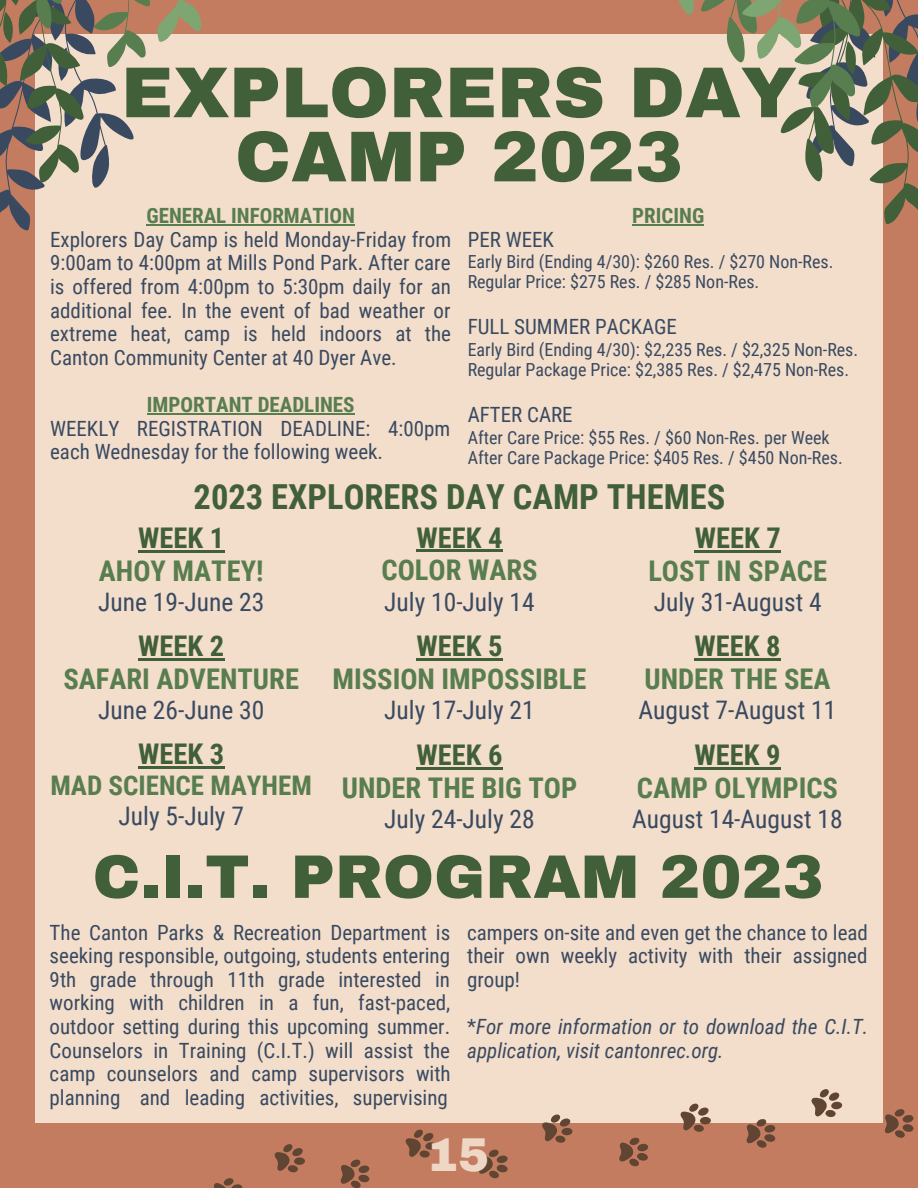
<style>
.page{position:relative;width:918px;height:1188px;background:#c47c61}
.page>*{position:absolute;margin:0;border:0;box-sizing:border-box;transform-origin:0 0}
.t1{font:900 72px/64.2px "Archivo";color:#416039;text-align:center}
.t2{font:900 61.5px "Archivo";color:#416039}
.t3{font:900 46.5px "Archivo";color:#eed7c5}
.t4{font:700 34.5px "Roboto Condensed";color:#416039}
.t5{font:700 28.5px "Roboto Condensed";color:#587d4f}
.t6{font:700 28.5px "Roboto Condensed";color:#416039}
.t7{font:700 27px "Roboto Condensed";color:#587d4f}
.t8{font:25.5px "Roboto Condensed";color:#394a60}
.t9{font:21px/23.7px "Roboto Condensed";color:#394a60;text-align:justify}
.t10{font:italic 21px/23.7px "Roboto Condensed";color:#394a60}
.t11{font:700 21px "Roboto Condensed";color:#587d4f}
.t12{font:18px/20.2px "Roboto Condensed";color:#394a60}
.s1{font-style:normal}
</style>
<div class="page">
<div style="left:35px;top:34px;width:848px;height:1089px;background:#f3ddcb"></div>
<hr style="left:146px;top:224px;width:209px;height:1px;background:#587d4f">
<hr style="left:147px;top:413px;width:208px;height:1px;background:#587d4f">
<hr style="left:632px;top:224px;width:72px;height:1px;background:#587d4f">
<svg style="left:0;top:0;width:207px;height:231px"></svg>
<svg style="left:678px;top:0;width:240px;height:224px"></svg>
<hr style="left:138px;top:766px;width:86px;height:2px;background:#416039">
<hr style="left:416px;top:767px;width:87px;height:2px;background:#416039">
<hr style="left:138px;top:550px;width:86px;height:2px;background:#416039">
<hr style="left:138px;top:658px;width:86px;height:2px;background:#416039">
<hr style="left:416px;top:550px;width:87px;height:2px;background:#416039">
<hr style="left:416px;top:658px;width:87px;height:2px;background:#416039">
<hr style="left:695px;top:550px;width:86px;height:2px;background:#416039">
<hr style="left:694px;top:658px;width:87px;height:2px;background:#416039">
<hr style="left:694px;top:767px;width:87px;height:2px;background:#416039">
<svg style="left:479px;top:1149px;width:29px;height:30px"></svg>
<svg style="left:274px;top:1144px;width:31px;height:29px"></svg>
<svg style="left:214px;top:1178px;width:29px;height:10px"></svg>
<svg style="left:405px;top:1129px;width:32px;height:29px"></svg>
<svg style="left:340px;top:1159px;width:30px;height:29px"></svg>
<svg style="left:542px;top:1114px;width:31px;height:29px"></svg>
<svg style="left:884px;top:1109px;width:30px;height:29px"></svg>
<svg style="left:680px;top:1103px;width:31px;height:29px"></svg>
<svg style="left:619px;top:1137px;width:30px;height:30px"></svg>
<svg style="left:811px;top:1089px;width:32px;height:28px"></svg>
<svg style="left:746px;top:1119px;width:30px;height:29px"></svg>
<h1 class="t1" style="left:121px;top:61px;width:677px">EXPLORERS DAY<br>CAMP 2023</h1>
<p class="t11" style="left:146px;top:204px;width:210px">GENERAL INFORMATION</p>
<p class="t9" style="left:50px;top:228px;width:403px">Explorers Day Camp is held Monday-Friday from 9:00am to 4:00pm at Mills Pond Park. After care is offered from 4:00pm to 5:30pm daily for an additional fee. In the event of bad weather or extreme heat, camp is held indoors at the Canton Community Center at 40 Dyer Ave.</p>
<p class="t11" style="left:147px;top:393px;width:209px">IMPORTANT DEADLINES</p>
<p class="t9" style="left:50px;top:417px;width:402px">WEEKLY REGISTRATION DEADLINE: 4:00pm each Wednesday for the following week.</p>
<p class="t11" style="left:632px;top:204px;width:73px">PRICING</p>
<p class="t9" style="left:468px;top:228px;width:88px">PER WEEK</p>
<p class="t12" style="left:468px;top:252px;width:367px">Early Bird (Ending 4/30): $260 Res. / $270 Non-Res.<br>Regular Price: $275 Res. / $285 Non-Res.</p>
<p class="t9" style="left:468px;top:315px;width:211px">FULL SUMMER PACKAGE</p>
<p class="t12" style="left:468px;top:339px;width:392px">Early Bird (Ending 4/30): $2,235 Res. / $2,325 Non-Res.<br>Regular Package Price: $2,385 Res. / $2,475 Non-Res.</p>
<p class="t9" style="left:468px;top:403px;width:107px">AFTER CARE</p>
<p class="t12" style="left:468px;top:427px;width:377px">After Care Price: $55 Res. / $60 Non-Res. per Week<br>After Care Package Price: $405 Res. / $450 Non-Res.</p>
<h3 class="t4" style="left:194px;top:477px;width:533px">2023 EXPLORERS DAY CAMP THEMES</h3>
<h3 class="t6" style="left:138px;top:522px;width:88px">WEEK 1</h3>
<h3 class="t5" style="left:99px;top:554px;width:166px">AHOY MATEY!</h3>
<p class="t8" style="left:98px;top:587px;width:168px">June 19-June 23</p>
<h3 class="t6" style="left:138px;top:629px;width:88px">WEEK 2</h3>
<h3 class="t5" style="left:63px;top:662px;width:237px">SAFARI ADVENTURE</h3>
<p class="t8" style="left:98px;top:695px;width:168px">June 26-June 30</p>
<h3 class="t6" style="left:416px;top:521px;width:88px">WEEK 4</h3>
<h3 class="t5" style="left:381px;top:554px;width:158px">COLOR WARS</h3>
<p class="t8" style="left:384px;top:587px;width:152px">July 10-July 14</p>
<h3 class="t6" style="left:416px;top:629px;width:88px">WEEK 5</h3>
<h3 class="t5" style="left:333px;top:662px;width:255px">MISSION IMPOSSIBLE</h3>
<p class="t8" style="left:384px;top:695px;width:152px">July 17-July 21</p>
<h3 class="t6" style="left:695px;top:522px;width:88px">WEEK 7</h3>
<h3 class="t5" style="left:648px;top:554px;width:180px">LOST IN SPACE</h3>
<p class="t8" style="left:654px;top:587px;width:169px">July 31-August 4</p>
<h3 class="t6" style="left:694px;top:629px;width:88px">WEEK 8</h3>
<h3 class="t5" style="left:644px;top:662px;width:188px">UNDER THE SEA</h3>
<p class="t8" style="left:639px;top:695px;width:199px">August 7-August 11</p>
<h3 class="t6" style="left:694px;top:739px;width:88px">WEEK 9</h3>
<h3 class="t5" style="left:637px;top:771px;width:203px">CAMP OLYMPICS</h3>
<p class="t8" style="left:632px;top:804px;width:212px">August 14-August 18</p>
<h3 class="t6" style="left:138px;top:737px;width:88px">WEEK 3</h3>
<p class="t7" style="left:50px;top:770px;width:263px">MAD SCIENCE MAYHEM</p>
<p class="t8" style="left:119px;top:801px;width:127px">July 5-July 7</p>
<h3 class="t6" style="left:416px;top:739px;width:88px">WEEK 6</h3>
<h3 class="t5" style="left:342px;top:771px;width:237px">UNDER THE BIG TOP</h3>
<p class="t8" style="left:384px;top:804px;width:152px">July 24-July 28</p>
<h2 class="t2" style="left:93px;top:844px;width:732px">C.I.T. PROGRAM 2023</h2>
<p class="t9" style="left:50px;top:921px;width:403px">The Canton Parks &amp; Recreation Department is seeking responsible, outgoing, students entering 9th grade through 11th grade interested in working with children in a fun, fast-paced, outdoor setting during this upcoming summer.<br>Counselors in Training (C.I.T.) will assist the camp counselors and camp supervisors with planning and leading activities, supervising</p>
<p class="t9" style="left:467px;top:921px;width:402px">campers on-site and even get the chance to lead their own weekly activity with their assigned group!</p>
<p class="t10" style="left:467px;top:1015px;width:403px"><span class="s1">*</span>For more information or to download the C.I.T. application, visit cantonrec.org.</p>
<h3 class="t3" style="left:427px;top:1130px;width:64px">15</h3>
</div>
